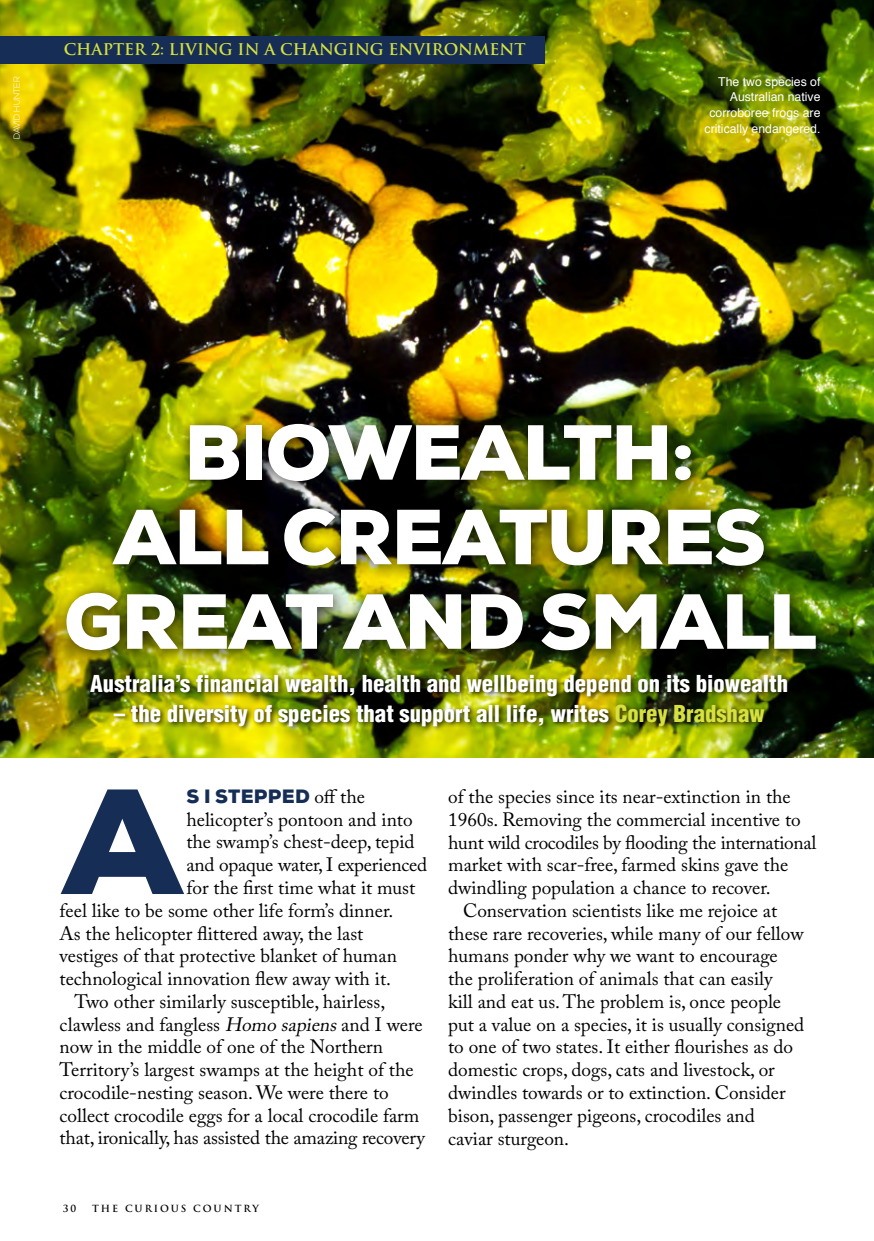
<style>
.page{position:relative;width:874px;height:1241px;background:#fff}
.page>*{position:absolute;margin:0;border:0;box-sizing:border-box;transform-origin:0 0}
.t1{font:900 149.28px "Nexa";color:#162e55}
.t2{font:900 77.88px/84.5px "Nexa";letter-spacing:-.015em;color:#fff;text-align:center}
.t3{font:900 condensed 22.75px "Helvetica";color:#fff}
.t4{font:19.25px "Adobe Caslon Pro";color:#000}
.t5{font:900 19.25px "Nexa";color:#162e55}
.t6{font:700 15.75px "Trajan Pro";color:#d6e03e}
.t7{font:12.25px/15.8px "Helvetica";color:#fff;text-align:right}
.t8{font:700 9.62px "Trajan Pro";letter-spacing:.2em;color:#000}
.t9{font:300 8.75px "Nexa";color:#fff}
.s1{color:#d6e03e}
.s2{font-family:"Nexa";font-weight:900;color:#162e55}
.s3{font-style:italic}
</style>
<div class="page">
<img style="left:0;top:0;width:873px;height:757px">
<div style="left:0;top:36px;width:544px;height:27px;background:#162e55"></div>
<div style="left:54px;top:411px;width:779px;height:257px;background:#000;opacity:.8"></div>
<div style="left:88px;top:671px;width:706px;height:61px;background:#000;opacity:.8"></div>
<p class="t6" style="left:64px;top:39px;width:62px">CHAPTER</p>
<p class="t6" style="left:151px;top:39px;width:287px">2: LIVIN G IN A CHANGIN G ENVIRON</p>
<p class="t6" style="left:473px;top:39px;width:30px">MENT</p>
<p class="t9" style="left:12px;top:139px;width:64px;rotate:-90deg">david hunter</p>
<p class="t7" style="left:704px;top:74px;width:117px">The two species of<br>Australian native corroboree frogs are critically endangered.</p>
<h2 class="t2" style="left:64px;top:410px;width:754px">BIOWEALTH:<br>ALL CREATURES<br>GREAT AND SMALL</h2>
<p class="t3" style="left:90px;top:669px;width:699px">Australia’s financial wealth, health and wellbeing depend on its biowealth</p>
<p class="t3" style="left:114px;top:698px;width:652px">– the diversity of species that support all life, writes <span class="s1">Corey Bradshaw</span></p>
<h1 class="t1" style="left:63px;top:745px;width:120px">A</h1>
<p class="t5" style="left:186px;top:783px;width:43px">S I STE</p>
<p class="t4" style="left:254px;top:785px;width:112px"><span class="s2">PPED</span> off the</p>
<p class="t4" style="left:186px;top:807px;width:228px">helicopter’s pontoon and into</p>
<p class="t4" style="left:186px;top:830px;width:229px">the swamp’s chest-deep, tepid</p>
<p class="t4" style="left:186px;top:853px;width:242px">and opaque water, I experienced</p>
<p class="t4" style="left:186px;top:876px;width:230px">for the first time what it must</p>
<p class="t4" style="left:60px;top:898px;width:335px">feel like to be some other life form’s dinner.</p>
<p class="t4" style="left:60px;top:921px;width:305px">As the helicopter flittered away, the last</p>
<p class="t4" style="left:60px;top:944px;width:339px">vestiges of that protective blanket of human</p>
<p class="t4" style="left:60px;top:967px;width:333px">technological innovation flew away with it.</p>
<p class="t4" style="left:74px;top:989px;width:312px">Two other similarly susceptible, hairless,</p>
<p class="t4" style="left:60px;top:1012px;width:364px">clawless and fangless <span class="s3">Homosapiens</span>and I were</p>
<p class="t4" style="left:60px;top:1035px;width:325px">now in the middle of one of the Northern</p>
<p class="t4" style="left:60px;top:1058px;width:355px">Territory’s largest swamps at the height of the</p>
<p class="t4" style="left:60px;top:1080px;width:330px">crocodile-nesting season. We were there to</p>
<p class="t4" style="left:60px;top:1103px;width:361px">collect crocodile eggs for a local crocodile farm</p>
<p class="t4" style="left:60px;top:1126px;width:367px">that, ironically, has assisted the amazing recovery</p>
<p class="t4" style="left:448px;top:785px;width:344px">of the species since its near-extinction in the</p>
<p class="t4" style="left:448px;top:807px;width:354px">1960s. Removing the commercial incentive to</p>
<p class="t4" style="left:448px;top:830px;width:369px">hunt wild crocodiles by flooding the international</p>
<p class="t4" style="left:448px;top:853px;width:341px">market with scar-free, farmed skins gave the</p>
<p class="t4" style="left:448px;top:876px;width:324px">dwindling population a chance to recover.</p>
<p class="t4" style="left:463px;top:898px;width:315px">Conservation scientists like me rejoice at</p>
<p class="t4" style="left:448px;top:921px;width:357px">these rare recoveries, while many of our fellow</p>
<p class="t4" style="left:448px;top:944px;width:331px">humans ponder why we want to encourage</p>
<p class="t4" style="left:448px;top:967px;width:326px">the proliferation of animals that can easily</p>
<p class="t4" style="left:448px;top:989px;width:334px">kill and eat us. The problem is, once people</p>
<p class="t4" style="left:448px;top:1012px;width:357px">put a value on a species, it is usually consigned</p>
<p class="t4" style="left:448px;top:1035px;width:346px">to one of two states. It either flourishes as do</p>
<p class="t4" style="left:448px;top:1058px;width:328px">domestic crops, dogs, cats and livestock, or</p>
<p class="t4" style="left:448px;top:1080px;width:339px">dwindles towards or to extinction. Consider</p>
<p class="t4" style="left:448px;top:1103px;width:308px">bison, passenger pigeons, crocodiles and</p>
<p class="t4" style="left:448px;top:1126px;width:122px">caviar sturgeon.</p>
<p class="t8" style="left:63px;top:1202px;width:15px">30</p>
<p class="t8" style="left:92px;top:1202px;width:168px">THE CURIOUS COUNTRY</p>
</div>
